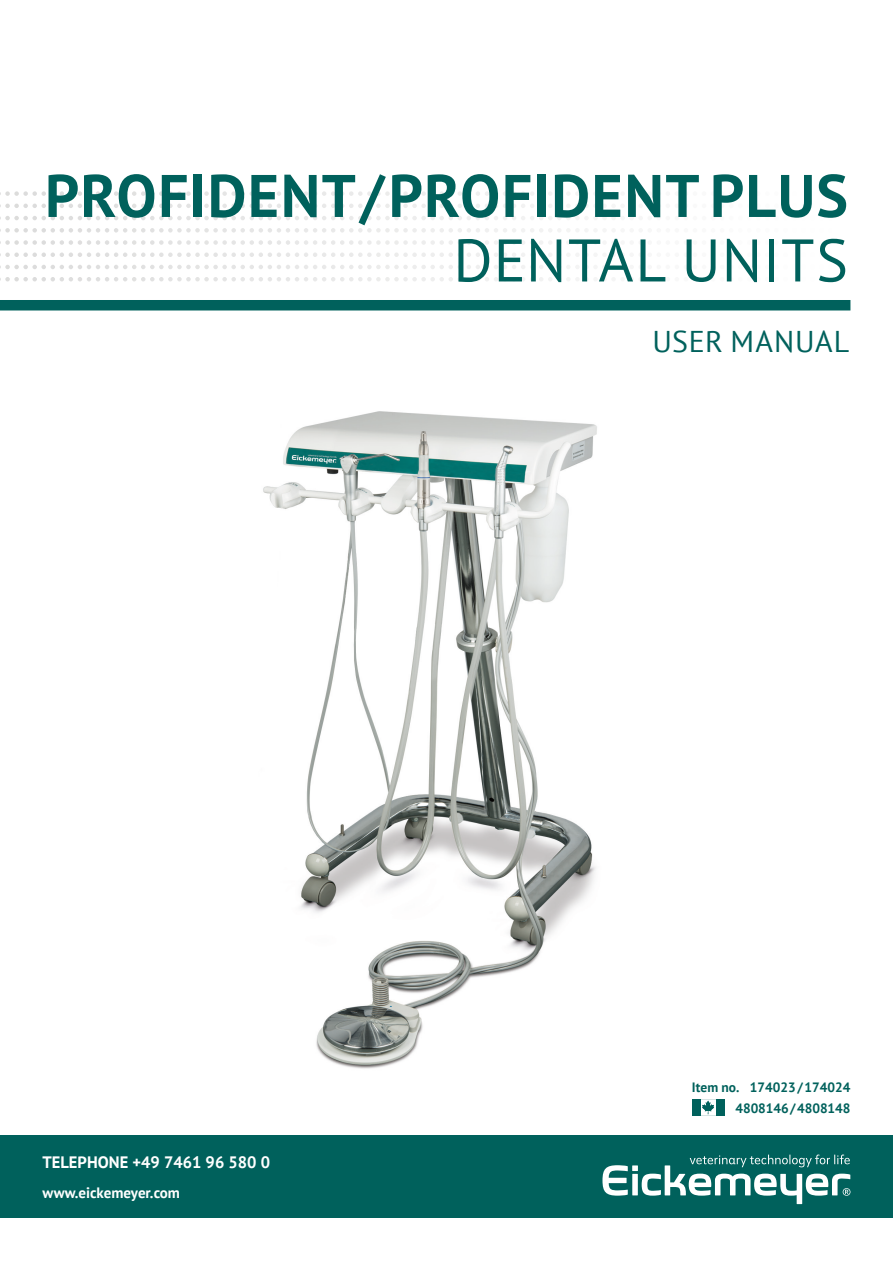
<style>
.page{position:relative;width:893px;height:1263px;background:#fff}
.page>*{position:absolute;margin:0;border:0;box-sizing:border-box;transform-origin:0 0}
.t1{font:700 60px "PT Sans";letter-spacing:.02em;color:#00615c}
.t2{font:60px "PT Sans";letter-spacing:.02em;color:#00615c}
.t3{font:30px "PT Sans";letter-spacing:.02em;color:#00615c}
.t4{font:700 16.5px "PT Sans";color:#fff}
.t5{font:700 15px "PT Sans";color:#fff}
.t6{font:700 13.5px/20.1px "PT Sans";color:#00615c;text-align:right}
</style>
<div class="page">
<div style="left:0;top:1135px;width:893px;height:83px;background:#00615c"></div>
<svg style="left:602px;top:1154px;width:248px;height:50px"></svg>
<div style="left:0;top:300px;width:850px;height:10px;background:#00615c"></div>
<svg style="left:692px;top:1099px;width:32px;height:16px"></svg>
<img style="left:263px;top:411px;width:334px;height:658px">
<h1 class="t1" style="left:45px;top:156px;width:805px">PROFIDENT / PROFIDENT PLUS</h1>
<h1 class="t2" style="left:453px;top:222px;width:396px">DENTAL UNITS</h1>
<h2 class="t3" style="left:652px;top:323px;width:198px">USER MANUAL</h2>
<p class="t4" style="left:43px;top:1152px;width:229px">TELEPHONE +49 7461 96 580 0</p>
<p class="t5" style="left:43px;top:1182px;width:139px">www.eickemeyer.com</p>
<p class="t6" style="left:692px;top:1077px;width:160px">Item no. 174023 / 174024<br>4808146 / 4808148</p>
</div>
